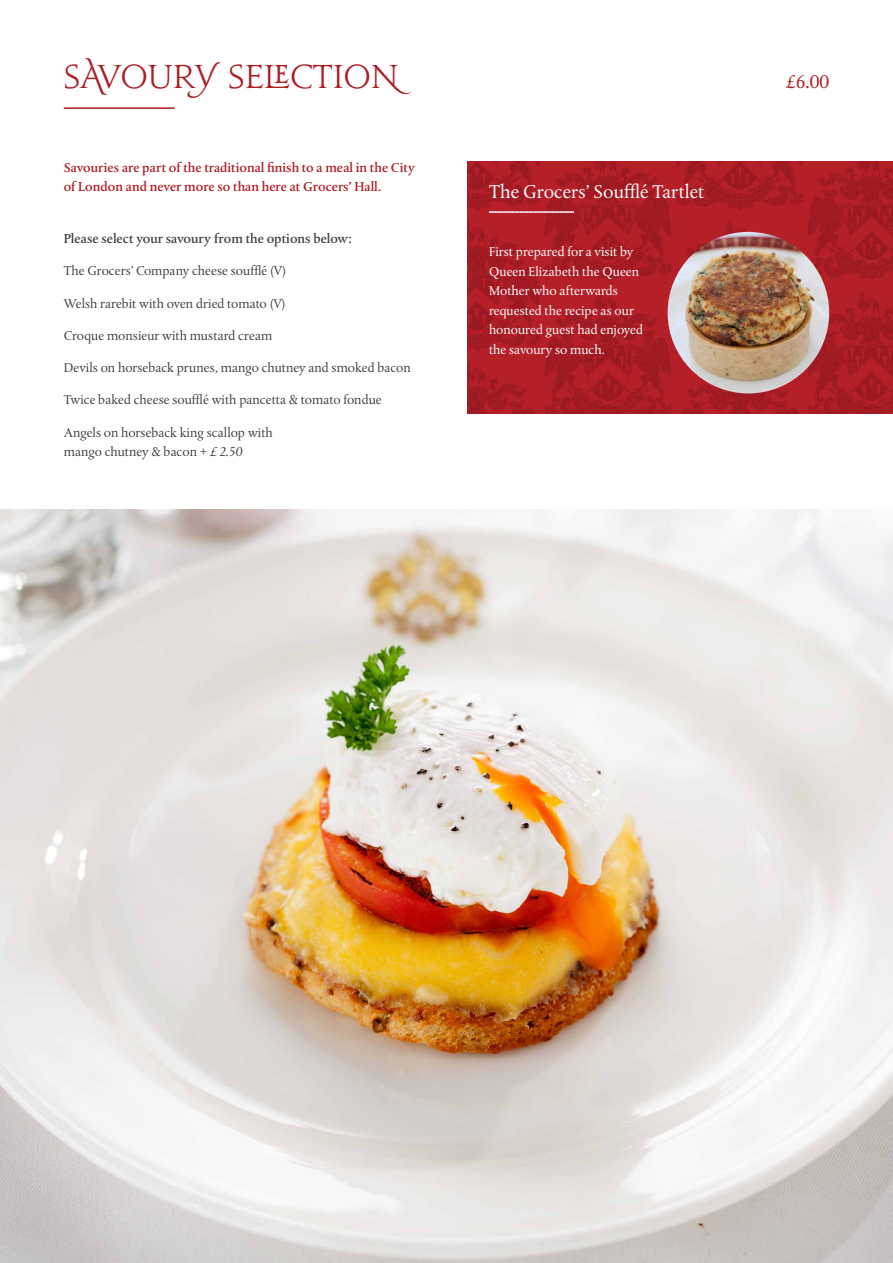
<style>
.page{position:relative;width:893px;height:1263px;background:#fff}
.page>*{position:absolute;margin:0;border:0;box-sizing:border-box;transform-origin:0 0}
.t1{font:30px "Jupiter Pro";color:#ac1f24}
.t2{font:19.5px "Albertina MT Pro";color:#fff}
.t3{font:19.5px "Albertina MT Pro";color:#ac1f24}
.t4{font:13.5px/19.5px "Albertina MT Pro";color:#414042}
.t5{font:13.5px/19.5px "Albertina MT Pro";color:#fff}
.t6{font:500 13.5px/19.5px "Albertina MT Pro";color:#ac1f24}
.t7{font:500 13.5px "Albertina MT Pro";color:#414042}
.s1{font-style:italic}
</style>
<div class="page">
<svg style="left:64px;top:107px;width:111px;height:2px"></svg>
<img style="left:0;top:509px;width:893px;height:754px">
<svg style="left:468px;top:162px;width:425px;height:252px;background:#aa1d25"></svg>
<svg style="left:489px;top:211px;width:85px;height:2px"></svg>
<img style="left:668px;top:232px;width:161px;height:161px;border-radius:81px">
<h1 class="t1" style="left:64px;top:53px;width:336px">SAVOURY SELECTION</h1>
<p class="t6" style="left:64px;top:158px;width:353px">Savouries are part of the traditional finish to a meal in the City of London and never more so than here at Grocers’ Hall.</p>
<p class="t7" style="left:64px;top:231px;width:289px">Please select your savoury from the options below:</p>
<p class="t4" style="left:64px;top:261px;width:224px">The Grocers’ Company cheese soufflé (V)</p>
<p class="t4" style="left:64px;top:294px;width:223px">Welsh rarebit with oven dried tomato (V)</p>
<p class="t4" style="left:64px;top:326px;width:210px">Croque monsieur with mustard cream</p>
<p class="t4" style="left:64px;top:358px;width:349px">Devils on horseback prunes, mango chutney and smoked bacon</p>
<p class="t4" style="left:64px;top:390px;width:320px">Twice baked cheese soufflé with pancetta &amp; tomato fondue</p>
<p class="t4" style="left:64px;top:423px;width:211px">Angels on horseback king scallop with mango chutney &amp; bacon <span class="s1">+ £ 2.50</span></p>
<h2 class="t2" style="left:489px;top:180px;width:217px">The Grocers’ Soufflé Tartlet</h2>
<p class="t5" style="left:489px;top:242px;width:156px">First prepared for a visit by<br>Queen Elizabeth the Queen<br>Mother who afterwards requested the recipe as our honoured guest had enjoyed the savoury so much.</p>
<h2 class="t3" style="left:786px;top:70px;width:45px">£6.00</h2>
</div>
